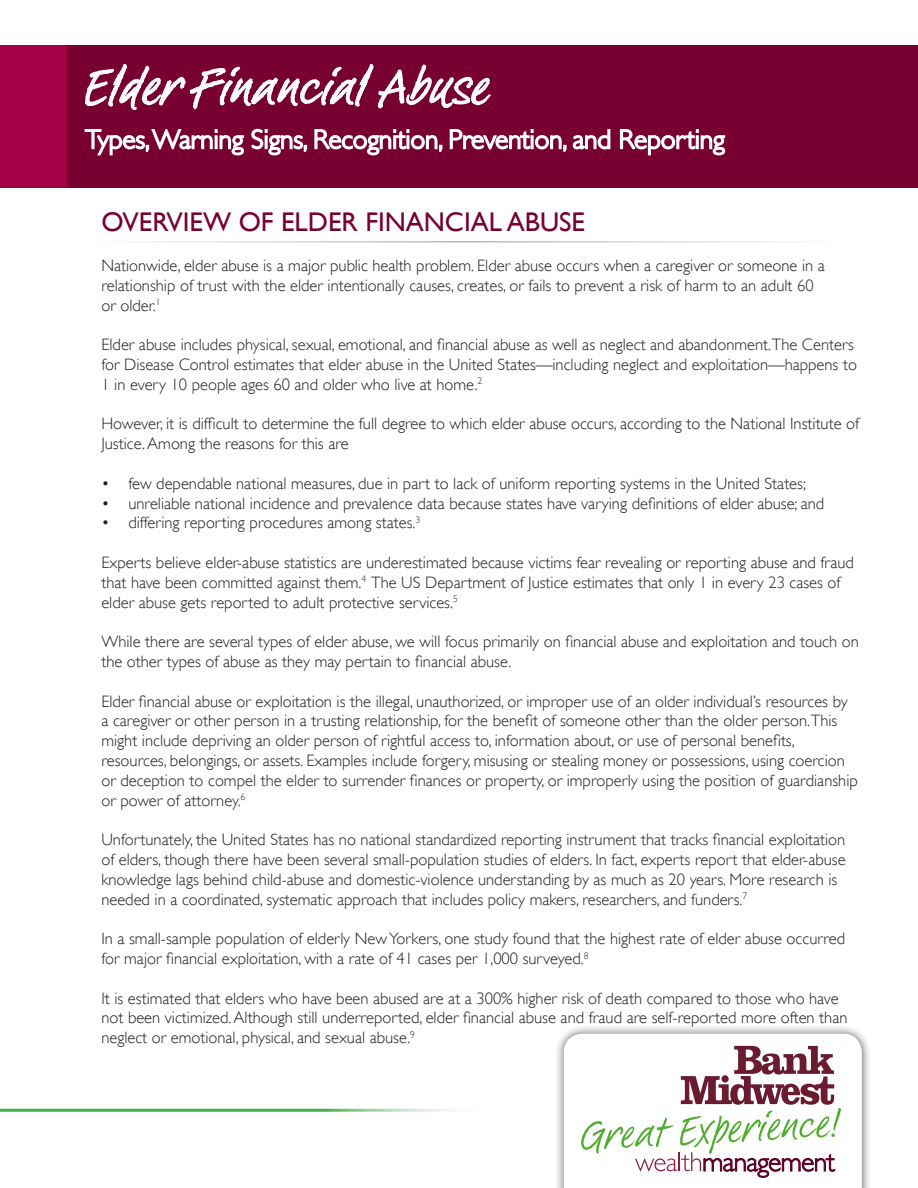
<style>
.page{position:relative;width:918px;height:1188px;background:#fff}
.page>*{position:absolute;margin:0;border:0;box-sizing:border-box;transform-origin:0 0}
.t1{font:54px "Brandy BF";letter-spacing:.005em;color:#fff}
.t2{font:27px "Gill Sans";color:#780031}
.t3{font:300 16.5px/19.8px "Gill Sans";color:#231f20}
</style>
<div class="page">
<div style="left:16px;top:45px;width:902px;height:142px;background:#780031"></div>
<svg style="left:84px;top:64px;width:527px;height:92px"></svg>
<svg style="left:619px;top:129px;width:107px;height:27px"></svg>
<div style="left:0;top:45px;width:66px;height:142px;background:#a30146"></div>
<div style="left:554px;top:1024px;width:317px;height:164px;background:#231f20;opacity:.75"></div>
<svg style="left:563px;top:1033px;width:300px;height:155px"></svg>
<svg style="left:581px;top:1046px;width:260px;height:132px"></svg>
<hr style="left:0;top:1109px;width:499px;height:3px;background:#40ae49">
<hr style="left:85px;top:242px;width:756px;height:1px;background:#939598">
<p class="t1" style="left:85px;top:53px;width:405px">Elder Financial Abuse</p>
<p class="t2" style="left:101px;top:206px;width:485px">OVERVIEW OF ELDER FINANCIAL ABUSE</p>
<p class="t3" style="left:101px;top:256px;width:725px">Nationwide, elder abuse is a major public health problem. Elder abuse occurs when a caregiver or someone in a</p>
<p class="t3" style="left:101px;top:275px;width:714px">relationship of trust with the elder intentionally causes, creates, or fails to prevent a risk of harm to an adult 60</p>
<p class="t3" style="left:101px;top:295px;width:61px">or older.<sup>1</sup></p>
<p class="t3" style="left:101px;top:335px;width:757px">Elder abuse includes physical, sexual, emotional, and financial abuse as well as neglect and abandonment.The Centers for Disease Control estimates that elder abuse in the United States—including neglect and exploitation—happens to<br>1 in every 10 people ages 60 and older who live at home.<sup>2</sup></p>
<p class="t3" style="left:101px;top:414px;width:759px">However, it is difficult to determine the full degree to which elder abuse occurs, according to the National Institute of<br>Justice. Among the reasons for this are</p>
<p class="t3" style="left:101px;top:473px;width:706px">• few dependable national measures, due in part to lack of uniform reporting systems in the United States;</p>
<p class="t3" style="left:101px;top:493px;width:724px">• unreliable national incidence and prevalence data because states have varying definitions of elder abuse; and</p>
<p class="t3" style="left:101px;top:513px;width:320px">• differing reporting procedures among states.<sup>3</sup></p>
<p class="t3" style="left:101px;top:553px;width:754px">Experts believe elder-abuse statistics are underestimated because victims fear revealing or reporting abuse and fraud that have been committed against them.<sup>4</sup> The US Department of Justice estimates that only 1 in every 23 cases of elder abuse gets reported to adult protective services.<sup>5</sup></p>
<p class="t3" style="left:101px;top:632px;width:759px">While there are several types of elder abuse, we will focus primarily on financial abuse and exploitation and touch on the other types of abuse as they may pertain to financial abuse.</p>
<p class="t3" style="left:101px;top:691px;width:748px">Elder financial abuse or exploitation is the illegal, unauthorized, or improper use of an older individual’s resources by a caregiver or other person in a trusting relationship, for the benefit of someone other than the older person.This might include depriving an older person of rightful access to, information about, or use of personal benefits,</p>
<p class="t3" style="left:101px;top:751px;width:758px">resources, belongings, or assets. Examples include forgery, misusing or stealing money or possessions, using coercion or deception to compel the elder to surrender finances or property, or improperly using the position of guardianship or power of attorney.<sup>6</sup></p>
<p class="t3" style="left:101px;top:830px;width:746px">Unfortunately, the United States has no national standardized reporting instrument that tracks financial exploitation of elders, though there have been several small-population studies of elders. In fact, experts report that elder-abuse knowledge lags behind child-abuse and domestic-violence understanding by as much as 20 years. More research is needed in a coordinated, systematic approach that includes policy makers, researchers, and funders.<sup>7</sup></p>
<p class="t3" style="left:101px;top:929px;width:745px">In a small-sample population of elderly New Yorkers, one study found that the highest rate of elder abuse occurred for major financial exploitation, with a rate of 41 cases per 1,000 surveyed.<sup>8</sup></p>
<p class="t3" style="left:101px;top:988px;width:748px">It is estimated that elders who have been abused are at a 300% higher risk of death compared to those who have not been victimized. Although still underreported, elder financial abuse and fraud are self-reported more often than neglect or emotional, physical, and sexual abuse.<sup>9</sup></p>
</div>
